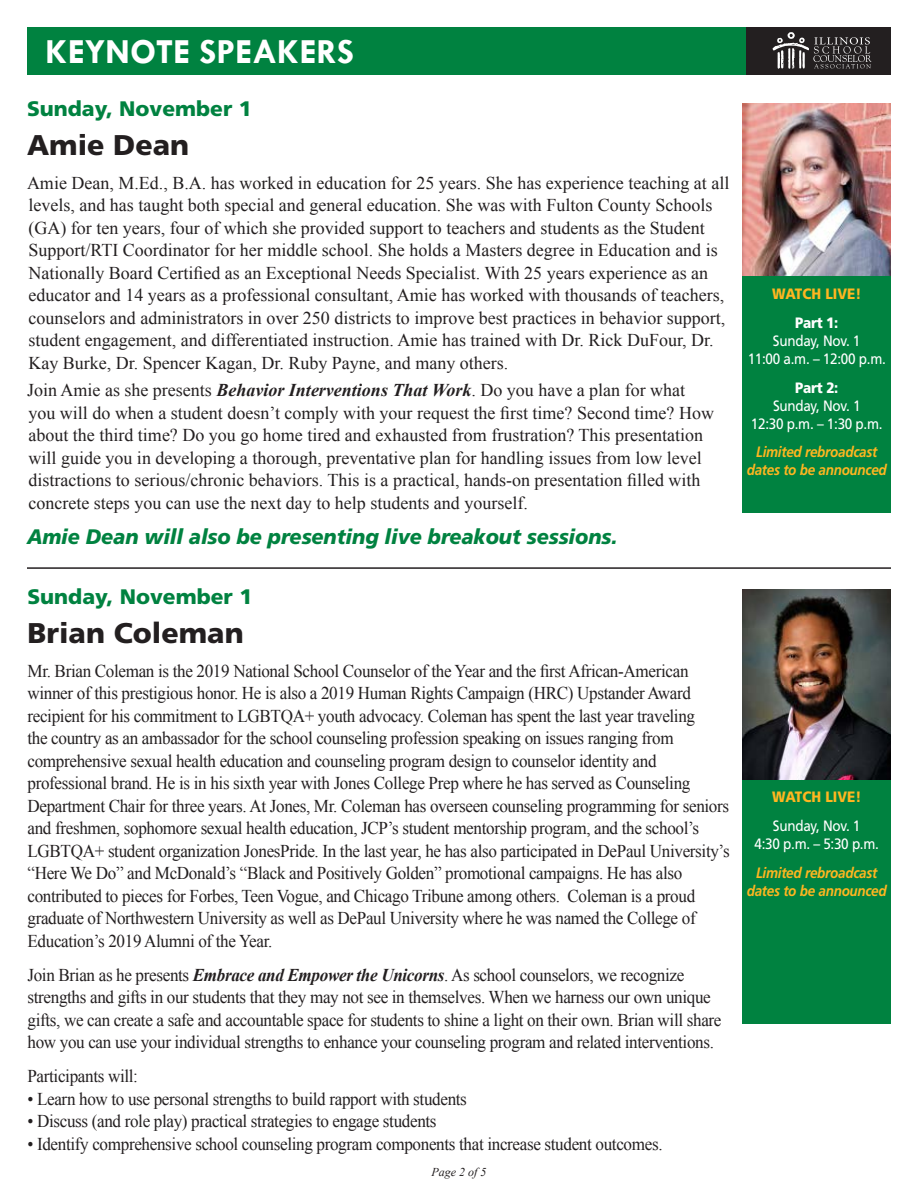
<style>
.page{position:relative;width:918px;height:1188px;background:#fff}
.page>*{position:absolute;margin:0;border:0;box-sizing:border-box;transform-origin:0 0}
.t1{font:700 35.55px "Tw Cen";color:#fff}
.t2{font:900 28.5px "Frutiger";color:#231f20}
.t3{font:italic 900 21px "Frutiger";letter-spacing:-.005em;color:#008240;scale:.95 1}
.t4{font:900 21px "Frutiger";color:#008240}
.t5{font:18px/22.5px "Times New Roman";letter-spacing:-.02em;color:#231f20;scale:.95 1}
.t6{font:18px/22.5px "Times New Roman";color:#231f20}
.t7{font:15px/18px "Frutiger";letter-spacing:-.02em;color:#fff;text-align:center;scale:.9 1}
.t8{font:italic 700 15px/18px "Frutiger";letter-spacing:-.02em;color:#ffb620;text-align:center;scale:.9 1}
.t9{font:900 15px "Frutiger";color:#ffb620;scale:.9 1}
.t10{font:900 15px "Frutiger";letter-spacing:-.02em;color:#fff;scale:.9 1}
.t11{font:italic 12px "Times New Roman";color:#231f20}
.s1{font-weight:700;font-style:italic}
</style>
<div class="page">
<div style="left:27px;top:27px;width:864px;height:48px;background:#231f20"></div>
<div style="left:27px;top:27px;width:718px;height:48px;background:#008240"></div>
<svg style="left:773px;top:32px;width:99px;height:37px"></svg>
<img style="left:742px;top:104px;width:149px;height:172px">
<div style="left:742px;top:276px;width:149px;height:237px;background:#008240"></div>
<div style="left:742px;top:780px;width:149px;height:244px;background:#008240"></div>
<img style="left:742px;top:590px;width:149px;height:190px">
<hr style="left:27px;top:567px;width:864px;height:2px;background:#231f20">
<h1 class="t1" style="left:45px;top:30px;width:310px">KEYNOTE SPEAKERS</h1>
<p class="t4" style="left:27px;top:96px;width:226px">Sunday, November 1</p>
<h2 class="t2" style="left:27px;top:128px;width:164px">Amie Dean</h2>
<p class="t6" style="left:27px;top:171px;width:704px">Amie Dean, M.Ed., B.A. has worked in education for 25 years. She has experience teaching at all levels, and has taught both special and general education. She was with Fulton County Schools (GA) for ten years, four of which she provided support to teachers and students as the Student Support/RTI Coordinator for her middle school. She holds a Masters degree in Education and is Nationally Board Certified as an Exceptional Needs Specialist. With 25 years experience as an educator and 14 years as a professional consultant, Amie has worked with thousands of teachers, counselors and administrators in over 250 districts to improve best practices in behavior support, student engagement, and differentiated instruction. Amie has trained with Dr. Rick DuFour, Dr.<br>Kay Burke, Dr. Spencer Kagan, Dr. Ruby Payne, and many others.</p>
<p class="t6" style="left:27px;top:379px;width:689px">Join Amie as she presents <span class="s1">Behavior Interventions That Work</span>. Do you have a plan for what you will do when a student doesn’t comply with your request the first time? Second time? How about the third time? Do you go home tired and exhausted from frustration? This presentation will guide you in developing a thorough, preventative plan for handling issues from low level distractions to serious/chronic behaviors. This is a practical, hands-on presentation filled with concrete steps you can use the next day to help students and yourself.</p>
<p class="t3" style="left:27px;top:524px;width:623px">Amie Dean will also be presenting live breakout sessions.</p>
<p class="t4" style="left:27px;top:584px;width:226px">Sunday, November 1</p>
<h2 class="t2" style="left:27px;top:616px;width:218px">Brian Coleman</h2>
<p class="t5" style="left:27px;top:659px;width:741px">Mr. Brian Coleman is the 2019 National School Counselor of the Year and the first African-American winner of this prestigious honor. He is also a 2019 Human Rights Campaign (HRC) Upstander Award recipient for his commitment to LGBTQA+ youth advocacy. Coleman has spent the last year traveling<br>the country as an ambassador for the school counseling profession speaking on issues ranging from comprehensive sexual health education and counseling program design to counselor identity and professional brand. He is in his sixth year with Jones College Prep where he has served as Counseling Department Chair for three years. At Jones, Mr. Coleman has overseen counseling programming for seniors and freshmen, sophomore sexual health education, JCP’s student mentorship program, and the school’s LGBTQA+ student organization JonesPride. In the last year, he has also participated in DePaul University’s “Here We Do” and McDonald’s “Black and Positively Golden” promotional campaigns. He has also contributed to pieces for Forbes, Teen Vogue, and Chicago Tribune among others. Coleman is a proud graduate of Northwestern University as well as DePaul University where he was named the College of Education’s 2019 Alumni of the Year.</p>
<p class="t5" style="left:27px;top:963px;width:732px">Join Brian as he presents <span class="s1">Embrace and Empower the Unicorns</span>. As school counselors, we recognize strengths and gifts in our students that they may not see in themselves. When we harness our own unique gifts, we can create a safe and accountable space for students to shine a light on their own. Brian will share how you can use your individual strengths to enhance your counseling program and related interventions.</p>
<p class="t5" style="left:27px;top:1065px;width:118px">Participants will:</p>
<p class="t5" style="left:27px;top:1087px;width:464px">• Learn how to use personal strengths to build rapport with students</p>
<p class="t5" style="left:27px;top:1110px;width:432px">• Discuss (and role play) practical strategies to engage students</p>
<p class="t5" style="left:27px;top:1132px;width:670px">• Identify comprehensive school counseling program components that increase student outcomes.</p>
<p class="t11" style="left:432px;top:1164px;width:56px">Page 2 of 5</p>
<p class="t9" style="left:772px;top:285px;width:101px">WATCH LIVE!</p>
<p class="t10" style="left:795px;top:313px;width:50px">Part 1:</p>
<p class="t7" style="left:748px;top:331px;width:155px">Sunday, Nov. 1<br>11:00 a.m. – 12:00 p.m.</p>
<p class="t10" style="left:795px;top:378px;width:50px">Part 2:</p>
<p class="t7" style="left:751px;top:396px;width:148px">Sunday, Nov. 1<br>12:30 p.m. – 1:30 p.m.</p>
<p class="t8" style="left:747px;top:443px;width:157px">Limited rebroadcast dates to be announced</p>
<p class="t9" style="left:772px;top:788px;width:101px">WATCH LIVE!</p>
<p class="t7" style="left:755px;top:816px;width:140px">Sunday, Nov. 1<br>4:30 p.m. – 5:30 p.m.</p>
<p class="t8" style="left:747px;top:863px;width:157px">Limited rebroadcast dates to be announced</p>
</div>
